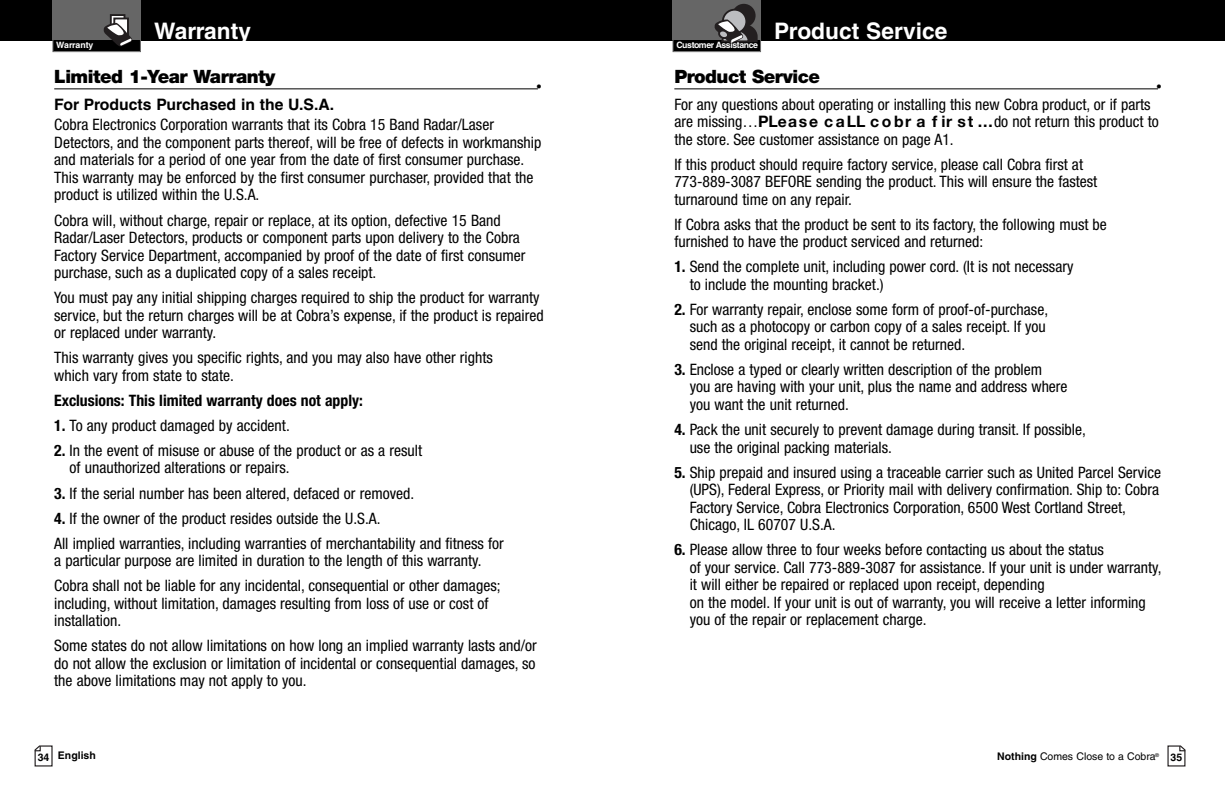
<style>
.page{position:relative;width:1225px;height:798px;background:#fff}
.page>*{position:absolute;margin:0;border:0;box-sizing:border-box;transform-origin:0 0}
.t1{font:700 22.75px "Helvetica LT Std";color:#fff}
.t2{font:900 18.38px "Helvetica Neue LT Std";letter-spacing:-.025em;color:#000}
.t3{font:condensed 15.75px/17.5px "Helvetica Neue LT Std";color:#000}
.t4{font:700 condensed 15.75px "Helvetica Neue LT Std";color:#000}
.t5{font:700 15.75px "Helvetica LT Std";color:#000}
.t6{font:12.6px "Helvetica LT Std";color:#000}
.t7{font:10.5px "Helvetica LT Std";color:#000}
.t8{font:700 10.5px "Helvetica LT Std";color:#000}
.t9{font:700 8.75px "Helvetica LT Std";letter-spacing:-.045em;color:#fff}
.t10{font:700 8.75px "Helvetica LT Std";color:#fff}
.t11{font:7.52px "Helvetica";color:#231f20}
.s1{font-weight:700}
.s2{font-family:"Helvetica Neue";font-weight:700;font-stretch:normal}
.s3{font-weight:700;font-stretch:normal}
</style>
<div class="page">
<div style="left:610px;top:0;width:615px;height:40px;background:#000"></div>
<div style="left:673px;top:40px;width:87px;height:11px;background:#000"></div>
<div style="left:673px;top:39px;width:88px;height:13px;border:1px solid #666"></div>
<div style="left:673px;top:0;width:88px;height:40px;background:#666"></div>
<div style="left:732px;top:4px;width:24px;height:23px;background:#231f20;border-radius:50%"></div>
<div style="left:723px;top:10px;width:23px;height:23px;background:#bcbdc0;border-radius:50%"></div>
<div style="left:722px;top:9px;width:25px;height:25px;border:2px solid #231f20;border-radius:50%"></div>
<svg style="left:713px;top:19px;width:45px;height:24px"></svg>
<svg style="left:1167px;top:745px;width:18px;height:21px"></svg>
<div style="left:0;top:0;width:610px;height:40px;background:#000"></div>
<div style="left:53px;top:40px;width:87px;height:11px;background:#000"></div>
<div style="left:52px;top:39px;width:89px;height:13px;border:1px solid #666"></div>
<div style="left:52px;top:0;width:89px;height:40px;background:#666"></div>
<div style="left:110px;top:14px;width:15px;height:19px;border:2px solid #231f20"></div>
<div style="left:114px;top:18px;width:14px;height:18px;background:#fff"></div>
<div style="left:113px;top:18px;width:16px;height:19px;border:2px solid #231f20"></div>
<svg style="left:103px;top:23px;width:30px;height:24px"></svg>
<svg style="left:35px;top:745px;width:18px;height:21px"></svg>
<hr style="left:674px;top:88px;width:484px;height:1px;background:#000">
<hr style="left:54px;top:88px;width:484px;height:1px;background:#000">
<p class="t10" style="left:56px;top:40px;width:39px">Warranty</p>
<h1 class="t1" style="left:154px;top:17px;width:98px">Warranty</h1>
<p class="t9" style="left:676px;top:40px;width:83px">Customer Assistance</p>
<h1 class="t1" style="left:774px;top:17px;width:175px">Product Service</h1>
<p class="t2" style="left:54px;top:66px;width:223px">Limited 1-Year Warranty</p>
<p class="t11" style="left:43px;top:70px;width:38px">Assistance</p>
<p class="t6" style="left:537px;top:80px;width:6px">•</p>
<p class="t5" style="left:54px;top:95px;width:281px">For Products Purchased in the U.S.A.</p>
<p class="t3" style="left:54px;top:116px;width:489px">Cobra Electronics Corporation warrants that its Cobra 15 Band Radar/Laser Detectors, and the com po nent parts thereof, will be free of defects in workmanship and materials for a period of one year from the date of first consumer purchase.<br>This war ran ty may be enforced by the first consumer pur chas er, pro vid ed that the product is utilized within the U.S.A.</p>
<p class="t3" style="left:54px;top:211px;width:473px">Cobra will, without charge, repair or replace, at its option, de fec tive 15 Band Radar/Laser Detectors, products or com po nent parts upon de liv ery to the Cobra Factory Service Department, ac com pa nied by proof of the date of first consumer pur chase, such as a du pli cat ed copy of a sales receipt.</p>
<p class="t3" style="left:54px;top:289px;width:491px">You must pay any initial shipping charges required to ship the product for warranty service, but the return charges will be at Cobra’s expense, if the product is repaired or replaced under warranty.</p>
<p class="t3" style="left:54px;top:349px;width:440px">This warranty gives you specific rights, and you may also have other rights which vary from state to state.</p>
<p class="t4" style="left:54px;top:390px;width:310px">Exclusions: This limited warranty does not apply:</p>
<p class="t3" style="left:54px;top:416px;width:237px"><span class="s1">1.</span> To any product dam aged by accident.</p>
<p class="t3" style="left:70px;top:441px;width:354px;text-indent:-15px"><span class="s1">2.</span> In the event of misuse or abuse of the product or as a result of un au tho rized alterations or repairs.</p>
<p class="t3" style="left:54px;top:484px;width:361px"><span class="s1">3.</span> If the serial number has been altered, defaced or re moved.</p>
<p class="t3" style="left:54px;top:505px;width:451px;line-height:25px"><span class="s1">4.</span> If the owner of the product resides outside the U.S.A.<br>All implied warranties, including war ran ties of mer chant abil i ty and fitness for</p>
<p class="t3" style="left:54px;top:548px;width:448px;line-height:25px">a par tic u lar purpose are limited in duration to the length of this warranty.<br>Cobra shall not be liable for any incidental, con se quen tial or oth er dam ag es;</p>
<p class="t3" style="left:54px;top:594px;width:436px">including, without lim i ta tion, damages re sult ing from loss of use or cost of in stal la tion.</p>
<p class="t3" style="left:54px;top:637px;width:484px;text-align:justify">Some states do not allow limitations on how long an implied warranty lasts and/or do not allow the ex clu sion or limitation of incidental or con se quen tial dam ag es, so the above lim itations may not apply to you.</p>
<p class="t2" style="left:674px;top:66px;width:147px">Product Service</p>
<p class="t6" style="left:1157px;top:80px;width:6px">•</p>
<p class="t3" style="left:674px;top:95px;width:486px">For any questions about operating or installing this new Cobra product, or if parts are missing…<span class="s2">PLease c aLL c o br a f ir st</span> <span class="s3">…</span>do not return this product to the store. See customer assistance on page A1.</p>
<p class="t3" style="left:674px;top:155px;width:424px">If this product should require factory service, please call Cobra first at<br>773-889-3087 BEFORE sending the product. This will ensure the fastest turnaround time on any repair.</p>
<p class="t3" style="left:674px;top:215px;width:434px">If Cobra asks that the product be sent to its factory, the following must be furnished to have the product serviced and returned:</p>
<p class="t3" style="left:690px;top:258px;width:385px;text-indent:-15px"><span class="s1">1.</span> Send the complete unit, including power cord. (It is not necessary to include the mounting bracket.)</p>
<p class="t3" style="left:690px;top:300px;width:360px;text-indent:-15px"><span class="s1">2.</span> For warranty repair, enclose some form of proof-of-purchase, such as a photocopy or carbon copy of a sales receipt. If you send the original receipt, it cannot be returned.</p>
<p class="t3" style="left:690px;top:360px;width:379px;text-indent:-15px"><span class="s1">3.</span> Enclose a typed or clearly written description of the problem<br>you are having with your unit, plus the name and address where you want the unit returned.</p>
<p class="t3" style="left:690px;top:420px;width:398px;text-indent:-15px"><span class="s1">4.</span> Pack the unit securely to prevent damage during transit. If possible, use the original packing materials.</p>
<p class="t3" style="left:690px;top:463px;width:473px;text-indent:-15px"><span class="s1">5.</span> Ship prepaid and insured using a traceable carrier such as United Parcel Service (UPS), Federal Express, or Priority mail with delivery confirmation. Ship to: Cobra Factory Service, Cobra Electronics Corporation, 6500 West Cortland Street, Chicago, IL 60707 U.S.A.</p>
<p class="t3" style="left:690px;top:540px;width:473px;text-indent:-15px"><span class="s1">6.</span> Please allow three to four weeks before contacting us about the status<br>of your service. Call 773-889-3087 for assistance. If your unit is under warranty, it will either be repaired or replaced upon receipt, depending<br>on the model. If your unit is out of warranty, you will receive a letter informing you of the repair or replacement charge.</p>
<p class="t11" style="left:667px;top:233px;width:23px">Notice</p>
<p class="t8" style="left:38px;top:749px;width:60px">34 English</p>
<p class="t7" style="left:997px;top:750px;width:186px"><span class="s1">Nothing</span> Comes Close to a Cobra<sup>®</sup> <span class="s1">35</span></p>
</div>
